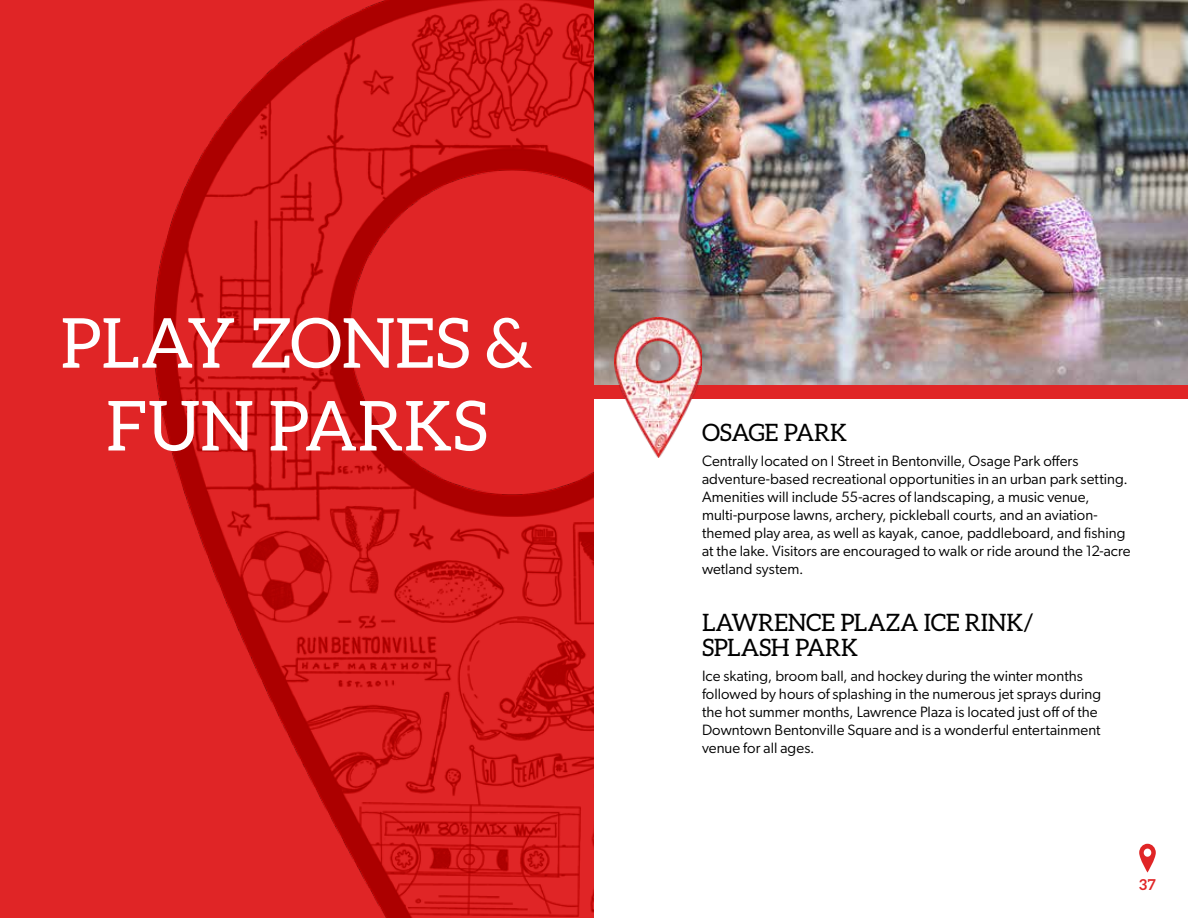
<style>
.page{position:relative;width:1188px;height:918px;background:#fff}
.page>*{position:absolute;margin:0;border:0;box-sizing:border-box;transform-origin:0 0}
.t1{font:69px/82.8px "Aleo";color:#fff;text-align:center}
.t2{font:24px/25.5px "Aleo";letter-spacing:-.01em;color:#000}
.t3{font:15px/18px "Gibson";letter-spacing:.005em;color:#000}
.t4{font:700 15px "Aleo";color:#e02526}
</style>
<div class="page">
<svg style="left:1139px;top:844px;width:17px;height:29px"></svg>
<div style="left:0;top:0;width:594px;height:918px;background:#e02526"></div>
<img style="left:153px;top:0;width:441px;height:918px">
<img style="left:594px;top:0;width:594px;height:385px">
<div style="left:594px;top:385px;width:594px;height:13px;background:#e02526"></div>
<img style="left:615px;top:318px;width:87px;height:140px">
<h1 class="t1" style="left:60px;top:301px;width:474px">PLAY ZONES &amp;<br>FUN PARKS</h1>
<h2 class="t2" style="left:702px;top:419px;width:147px">OSAGE PARK</h2>
<p class="t3" style="left:702px;top:451px;width:430px">Centrally located on I Street in Bentonville, Osage Park offers adventure-based recreational opportunities in an urban park setting.<br>Amenities will include 55-acres of landscaping, a music venue, multi-purpose lawns, archery, pickleball courts, and an aviation&shy;themed play area, as well as kayak, canoe, paddleboard, and fishing at the lake. Visitors are encouraged to walk or ride around the 12-acre wetland system.</p>
<h2 class="t2" style="left:702px;top:609px;width:333px">LAWRENCE PLAZA ICE RINK/<br>SPLASH PARK</h2>
<p class="t3" style="left:702px;top:667px;width:401px">Ice skating, broom ball, and hockey during the winter months followed by hours of splashing in the numerous jet sprays during the hot summer months, Lawrence Plaza is located just off of the Downtown Bentonville Square and is a wonderful entertainment venue for all ages.</p>
<p class="t4" style="left:1139px;top:876px;width:18px">37</p>
</div>
